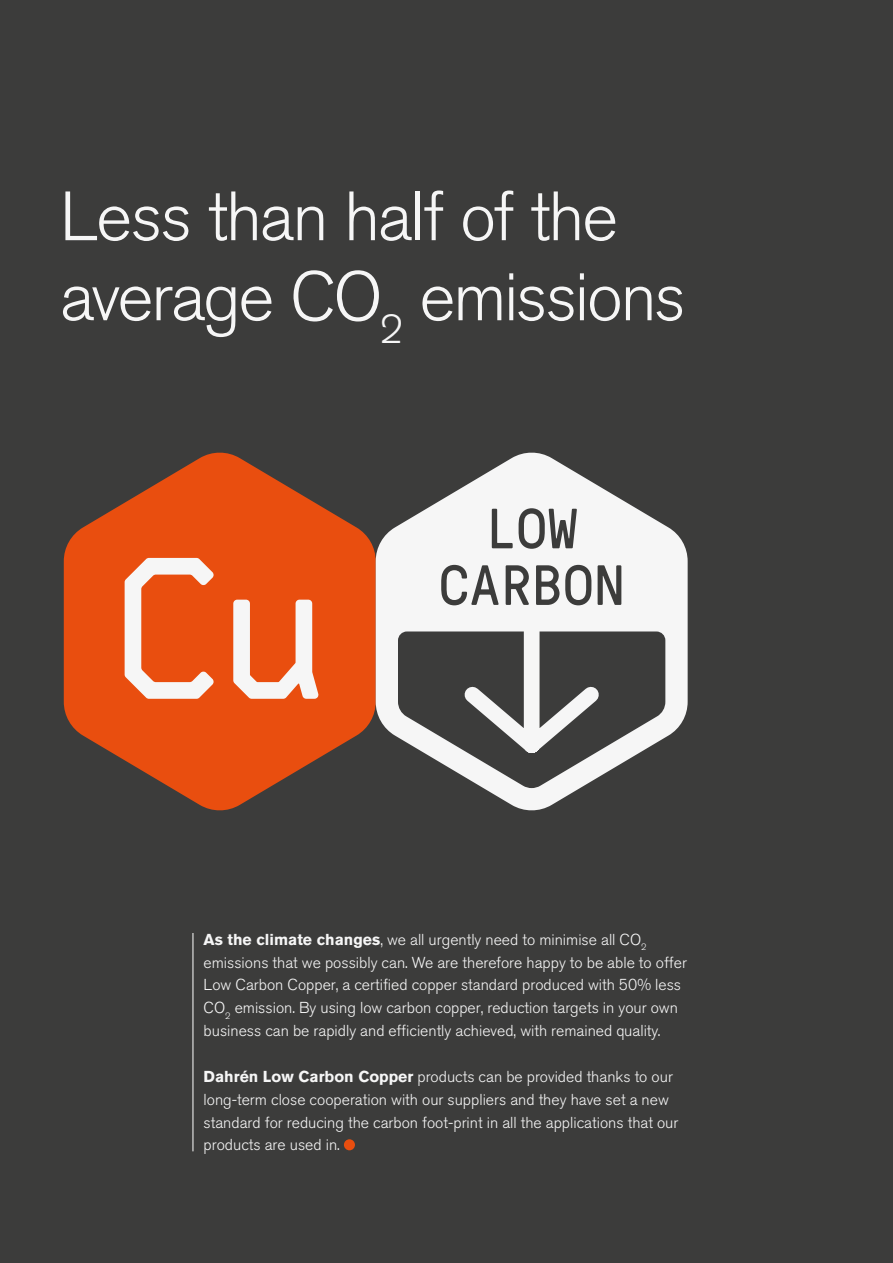
<style>
.page{position:relative;width:893px;height:1263px;background:#3c3c3b}
.page>*{position:absolute;margin:0;border:0;box-sizing:border-box;transform-origin:0 0}
.t1{font:300 69px/80.1px "Akzidenz Grotesk BQ";letter-spacing:-.03em;color:#f6f6f6}
.t2{font:56.55px/56.6px "GT Pressura Mono";color:#3c3c3b;text-align:center}
.P_big{font:300 15.75px/22.8px "Akzidenz Grotesk BQ";color:#f6f6f6}
.s1{font-weight:700}
</style>
<div class="page">
<svg style="left:64px;top:453px;width:312px;height:357px;fill:#e94e0f"></svg>
<svg style="left:125px;top:558px;width:89px;height:141px"></svg>
<svg style="left:233px;top:600px;width:86px;height:99px"></svg>
<svg style="left:376px;top:453px;width:312px;height:357px;fill:#f6f6f6"></svg>
<svg style="left:398px;top:613px;width:267px;height:175px"></svg>
<div style="left:344px;top:1139px;width:11px;height:11px;background:#e94e0f;border-radius:50%"></div>
<hr style="left:193px;top:933px;width:1px;height:218px;background:#fff">
<h1 class="t1" style="left:60px;top:178px;width:627px">Less than half of the average CO<sub>2</sub> emissions</h1>
<p class="t2" style="left:438px;top:497px;width:188px">LOW<br>CARBON</p>
<p class="P_big" style="left:204px;top:928px;width:485px"><span class="s1">As the climate changes</span>, we all urgently need to minimise all CO<sub>2 </sub>emissions that we possibly can. We are therefore happy to be able to offer Low Carbon Copper, a certified copper standard produced with 50% less CO<sub>2</sub> emission. By using low carbon copper, reduction targets in your own business can be rapidly and efficiently achieved, with remained quality.</p>
<p class="P_big" style="left:204px;top:1065px;width:476px"><span class="s1">Dahrén Low Carbon Copper</span> products can be provided thanks to our long-term close cooperation with our suppliers and they have set a new standard for reducing the carbon foot-print in all the applications that our products are used in.</p>
</div>
